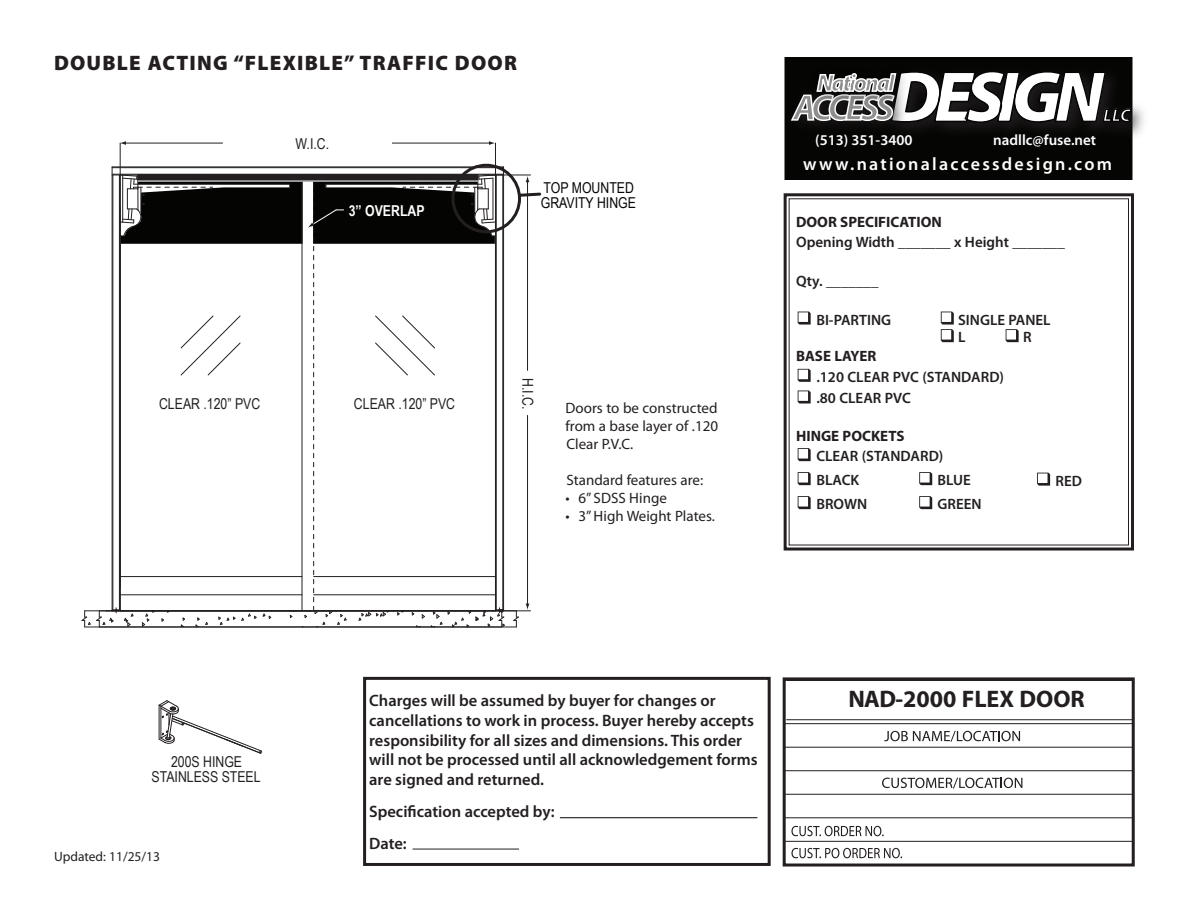
<style>
.page{position:relative;width:1188px;height:918px;background:#fff}
.page>*{position:absolute;margin:0;border:0;box-sizing:border-box;transform-origin:0 0}
.t1{font:italic 700 36.45px "Myriad Pro";letter-spacing:-.1em;color:#8f8f8f}
.t2{font:italic 900 24.3px "Myriad Pro";letter-spacing:-.1em;color:#8f8f8f}
.t3{font:700 24px "Myriad Pro";color:#231f20}
.t4{font:900 21px "Myriad Pro";letter-spacing:.055em;color:#231f20}
.t5{font:italic 900 18.15px "Myriad Pro";color:#fff}
.t6{font:600 18px "Myriad Pro";letter-spacing:.125em;color:#fff}
.t7{font:600 16.5px/19.8px "Myriad Pro";color:#231f20}
.t8{font:600 15px/17.7px "Myriad Pro";color:#231f20}
.t9{font:15px/18px "Myriad Pro";color:#231f20;text-align:justify}
.t10{font:15px/15px "Arial Narrow";color:#231f20;text-align:center}
.t11{font:700 15px "Myriad Pro";color:#231f20}
.t12{font:600 15px "Myriad Pro";color:#fdfefe}
.t13{font:15px/15px "Arial Narrow";color:#040503}
.t14{font:700 15px "Arial Narrow";color:#fff}
.t15{font:13.5px "Myriad Pro";color:#231f20}
.s1{font-weight:900;font-size:72.9px;color:#fff}
</style>
<div class="page">
<hr style="left:125px;top:143px;width:98px;height:1px;background:#231f20">
<svg style="left:120px;top:141px;width:6px;height:4px"></svg>
<hr style="left:392px;top:143px;width:98px;height:1px;background:#231f20">
<svg style="left:489px;top:141px;width:6px;height:4px"></svg>
<hr style="left:120px;top:143px;width:1px;height:32px;background:#231f20">
<hr style="left:495px;top:143px;width:1px;height:32px;background:#231f20">
<hr style="left:503px;top:167px;width:1px;height:444px;background:#231f20">
<hr style="left:112px;top:167px;width:1px;height:444px;background:#231f20">
<hr style="left:112px;top:167px;width:392px;height:1px;background:#231f20">
<svg style="left:158px;top:700px;width:104px;height:54px"></svg>
<svg style="left:82px;top:174px;width:460px;height:454px"></svg>
<hr style="left:787px;top:719px;width:345px;height:1px;background:#231f20">
<hr style="left:785px;top:723px;width:347px;height:1px;background:#231f20">
<hr style="left:786px;top:794px;width:346px;height:1px;background:#231f20">
<hr style="left:786px;top:817px;width:346px;height:1px;background:#231f20">
<hr style="left:786px;top:841px;width:346px;height:1px;background:#231f20">
<svg style="left:791px;top:826px;width:93px;height:10px"></svg>
<svg style="left:882px;top:778px;width:140px;height:11px"></svg>
<svg style="left:884px;top:731px;width:136px;height:11px"></svg>
<hr style="left:785px;top:747px;width:347px;height:1px;background:#231f20">
<hr style="left:785px;top:770px;width:347px;height:1px;background:#231f20">
<svg style="left:791px;top:848px;width:111px;height:10px"></svg>
<div style="left:783px;top:677px;width:352px;height:190px;border:3px solid #231f20"></div>
<div style="left:363px;top:677px;width:408px;height:189px;border:3px solid #231f20"></div>
<hr style="left:560px;top:817px;width:197px;height:1px;background:#231f20">
<hr style="left:413px;top:849px;width:106px;height:1px;background:#231f20">
<div style="left:783px;top:56px;width:351px;height:126px;background:#050504;border:2px solid #fff"></div>
<img style="left:917px;top:56px;width:227px;height:106px">
<img style="left:783px;top:75px;width:134px;height:75px">
<svg style="left:790px;top:56px;width:343px;height:68px"></svg>
<svg style="left:798px;top:312px;width:13px;height:13px"></svg>
<svg style="left:941px;top:312px;width:13px;height:30px"></svg>
<svg style="left:1006px;top:329px;width:13px;height:13px"></svg>
<svg style="left:798px;top:369px;width:13px;height:13px"></svg>
<svg style="left:798px;top:390px;width:13px;height:13px"></svg>
<svg style="left:798px;top:448px;width:13px;height:13px"></svg>
<svg style="left:798px;top:472px;width:13px;height:13px"></svg>
<svg style="left:919px;top:472px;width:13px;height:13px"></svg>
<svg style="left:798px;top:496px;width:13px;height:13px"></svg>
<svg style="left:919px;top:496px;width:13px;height:13px"></svg>
<div style="left:784px;top:193px;width:350px;height:358px;border:3px solid #231f20"></div>
<svg style="left:1037px;top:473px;width:13px;height:13px"></svg>
<p class="t4" style="left:54px;top:51px;width:465px">DOUBLE ACTING “FLEXIBLE” TRAFFIC DOOR</p>
<p class="t10" style="left:296px;top:135px;width:35px">W.I.C.</p>
<p class="t14" style="left:349px;top:200px;width:77px">3” OVERLAP</p>
<p class="t10" style="left:159px;top:395px;width:103px">CLEAR .120” PVC</p>
<p class="t10" style="left:354px;top:396px;width:103px">CLEAR .120” PVC</p>
<p class="t13" style="left:541px;top:179px;width:97px">TOP MOUNTED<br>GRAVITY HINGE</p>
<p class="t10" style="left:536px;top:378px;width:33px;rotate:90deg">H.I.C.</p>
<p class="t9" style="left:566px;top:400px;width:154px">Doors to be constructed from a base layer of .120<br>Clear P.V.C.</p>
<p class="t9" style="left:566px;top:472px;width:138px">Standard features are:</p>
<p class="t9" style="left:566px;top:490px;width:103px">• 6” SDSS Hinge</p>
<p class="t9" style="left:566px;top:508px;width:151px">• 3”High Weight Plates.</p>
<h1 class="t1" style="left:793px;top:88px;width:313px">ACCESS<span class="s1">DESIGN</span></h1>
<h2 class="t2" style="left:817px;top:69px;width:79px">National</h2>
<p class="t5" style="left:1103px;top:105px;width:29px">LLC</p>
<p class="t12" style="left:815px;top:131px;width:99px">(513) 351-3400</p>
<p class="t12" style="left:993px;top:131px;width:104px">nadllc@fuse.net</p>
<p class="t6" style="left:803px;top:154px;width:310px">www.nationalaccessdesign.com</p>
<p class="t11" style="left:796px;top:214px;width:147px">DOOR SPECIFICATION</p>
<p class="t8" style="left:796px;top:233px;width:270px">Opening Width _______ x Height _______</p>
<p class="t8" style="left:796px;top:272px;width:84px">Qty. _______</p>
<p class="t8" style="left:816px;top:311px;width:76px">BI-PARTING</p>
<p class="t8" style="left:958px;top:311px;width:94px">SINGLE PANEL<br>L</p>
<p class="t8" style="left:1023px;top:329px;width:10px">R</p>
<p class="t11" style="left:796px;top:348px;width:82px">BASE LAYER</p>
<p class="t8" style="left:816px;top:366px;width:189px;line-height:21.6px">.120 CLEAR PVC (STANDARD) .80 CLEAR PVC</p>
<p class="t11" style="left:796px;top:427px;width:110px">HINGE POCKETS</p>
<p class="t8" style="left:816px;top:444px;width:128px;line-height:24px">CLEAR (STANDARD)<br>BLACK</p>
<p class="t8" style="left:938px;top:472px;width:35px">BLUE</p>
<p class="t8" style="left:816px;top:496px;width:52px">BROWN</p>
<p class="t8" style="left:938px;top:496px;width:46px">GREEN</p>
<p class="t8" style="left:1056px;top:472px;width:28px">RED</p>
<p class="t10" style="left:152px;top:754px;width:111px">200S HINGE<br>STAINLESS STEEL</p>
<p class="t15" style="left:54px;top:849px;width:108px">Updated: 11/25/13</p>
<p class="t7" style="left:369px;top:691px;width:390px">Charges will be assumed by buyer for changes or cancellations to work in process. Buyer hereby accepts responsibility for all sizes and dimensions. This order will not be processed until all acknowledgement forms are signed and returned.</p>
<p class="t7" style="left:369px;top:796px;width:187px;line-height:31.8px">Specification accepted by:<br>Date:</p>
<h3 class="t3" style="left:848px;top:685px;width:238px">NAD-2000 FLEX DOOR</h3>
</div>
